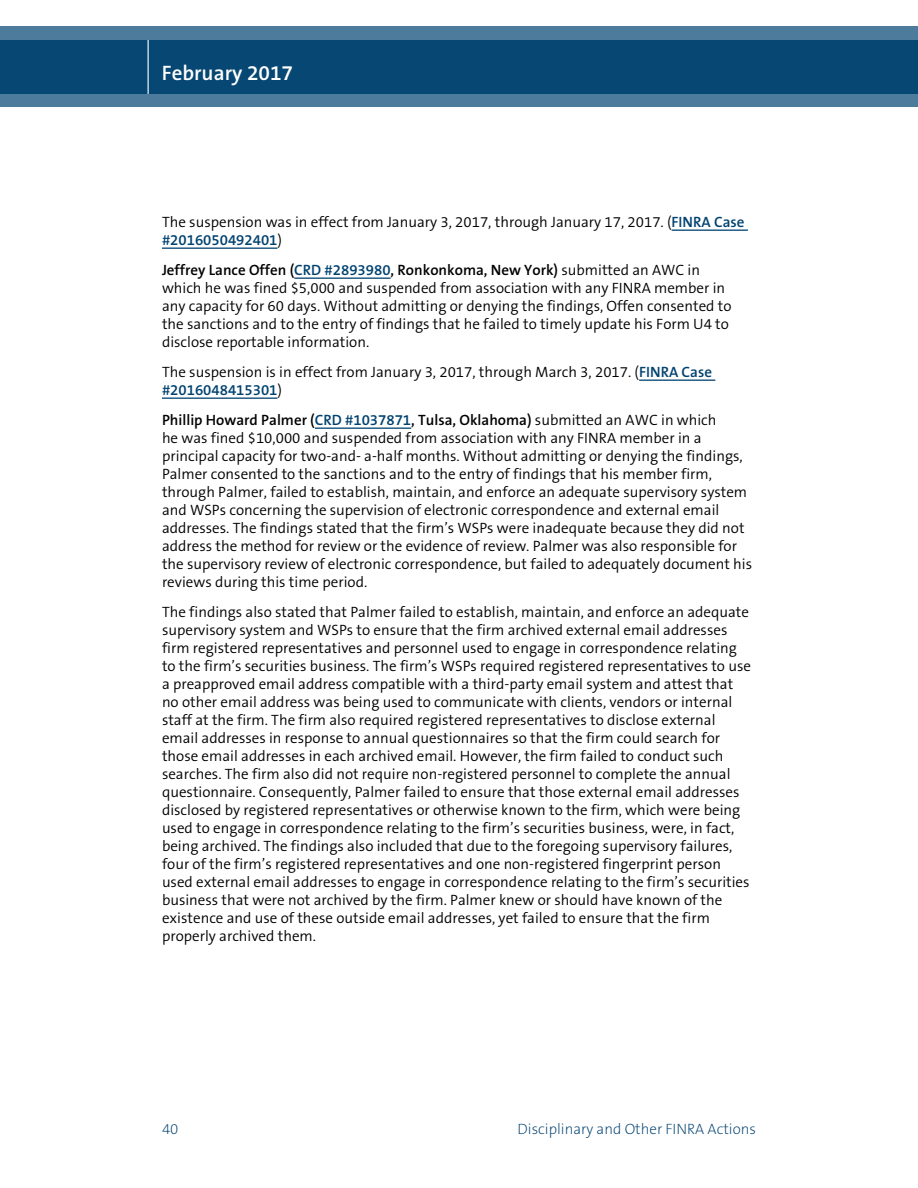
<style>
.page{position:relative;width:918px;height:1188px;background:#fff}
.page>*{position:absolute;margin:0;border:0;box-sizing:border-box;transform-origin:0 0}
.t1{font:600 21px "The Sans B6";color:#fff}
.text{font:300 15px/18px "The Sans B4";color:#000}
.t2{font:200 15px "The Sans B2";color:#004270}
.s1{font-family:"The Sans B6";font-weight:600;color:#004270}
.s2{font-family:"The Sans B6";font-weight:600}
</style>
<div class="page">
<svg style="left:0;top:26px;width:918px;height:81px;background:#1e5881"></svg>
<hr style="left:148px;top:40px;width:1px;height:54px;background:#fff">
<hr style="left:672px;top:230px;width:76px;height:1px;background:#004270">
<hr style="left:162px;top:248px;width:115px;height:1px;background:#004270">
<hr style="left:294px;top:278px;width:97px;height:1px;background:#004270">
<hr style="left:639px;top:380px;width:76px;height:1px;background:#004270">
<hr style="left:162px;top:398px;width:115px;height:1px;background:#004270">
<hr style="left:315px;top:428px;width:96px;height:1px;background:#004270">
<h1 class="t1" style="left:162px;top:62px;width:133px">February 2017</h1>
<p class="text" style="left:162px;top:213px;width:584px">The suspension was in effect from January 3, 2017, through January 17, 2017. (<span class="s1">FINRA Case #2016050492401</span>)</p>
<p class="text" style="left:162px;top:261px;width:571px"><span class="s2">Jeffrey Lance Offen (</span><span class="s1">CRD #2893980</span><span class="s2">, Ronkonkoma, New York)</span> submitted an AWC in which he was fined $5,000 and suspended from association with any FINRA member in any capacity for 60 days. Without admitting or denying the findings, Offen consented to the sanctions and to the entry of findings that he failed to timely update his Form U4 to disclose reportable information.</p>
<p class="text" style="left:162px;top:363px;width:552px">The suspension is in effect from January 3, 2017, through March 3, 2017. (<span class="s1">FINRA Case #2016048415301</span>)</p>
<p class="text" style="left:162px;top:411px;width:592px"><span class="s2">Phillip Howard Palmer (</span><span class="s1">CRD #1037871</span><span class="s2">, Tulsa, Oklahoma)</span> submitted an AWC in which<br>he was fined $10,000 and suspended from association with any FINRA member in a principal capacity for two-and- a-half months. Without admitting or denying the findings, Palmer consented to the sanctions and to the entry of findings that his member firm, through Palmer, failed to establish, maintain, and enforce an adequate supervisory system and WSPs concerning the supervision of electronic correspondence and external email addresses. The findings stated that the firm’s WSPs were inadequate because they did not address the method for review or the evidence of review. Palmer was also responsible for the supervisory review of electronic correspondence, but failed to adequately document his reviews during this time period.</p>
<p class="text" style="left:162px;top:603px;width:591px">The findings also stated that Palmer failed to establish, maintain, and enforce an adequate supervisory system and WSPs to ensure that the firm archived external email addresses firm registered representatives and personnel used to engage in correspondence relating to the firm’s securities business. The firm’s WSPs required registered representatives to use a preapproved email address compatible with a third-party email system and attest that no other email address was being used to communicate with clients, vendors or internal staff at the firm. The firm also required registered representatives to disclose external email addresses in response to annual questionnaires so that the firm could search for those email addresses in each archived email. However, the firm failed to conduct such searches. The firm also did not require non-registered personnel to complete the annual questionnaire. Consequently, Palmer failed to ensure that those external email addresses disclosed by registered representatives or otherwise known to the firm, which were being used to engage in correspondence relating to the firm’s securities business, were, in fact, being archived. The findings also included that due to the foregoing supervisory failures, four of the firm’s registered representatives and one non-registered fingerprint person used external email addresses to engage in correspondence relating to the firm’s securities business that were not archived by the firm. Palmer knew or should have known of the existence and use of these outside email addresses, yet failed to ensure that the firm properly archived them.</p>
<p class="t2" style="left:162px;top:1121px;width:18px">40</p>
<p class="t2" style="left:518px;top:1121px;width:240px">Disciplinary and Other FINRA Actions</p>
</div>
